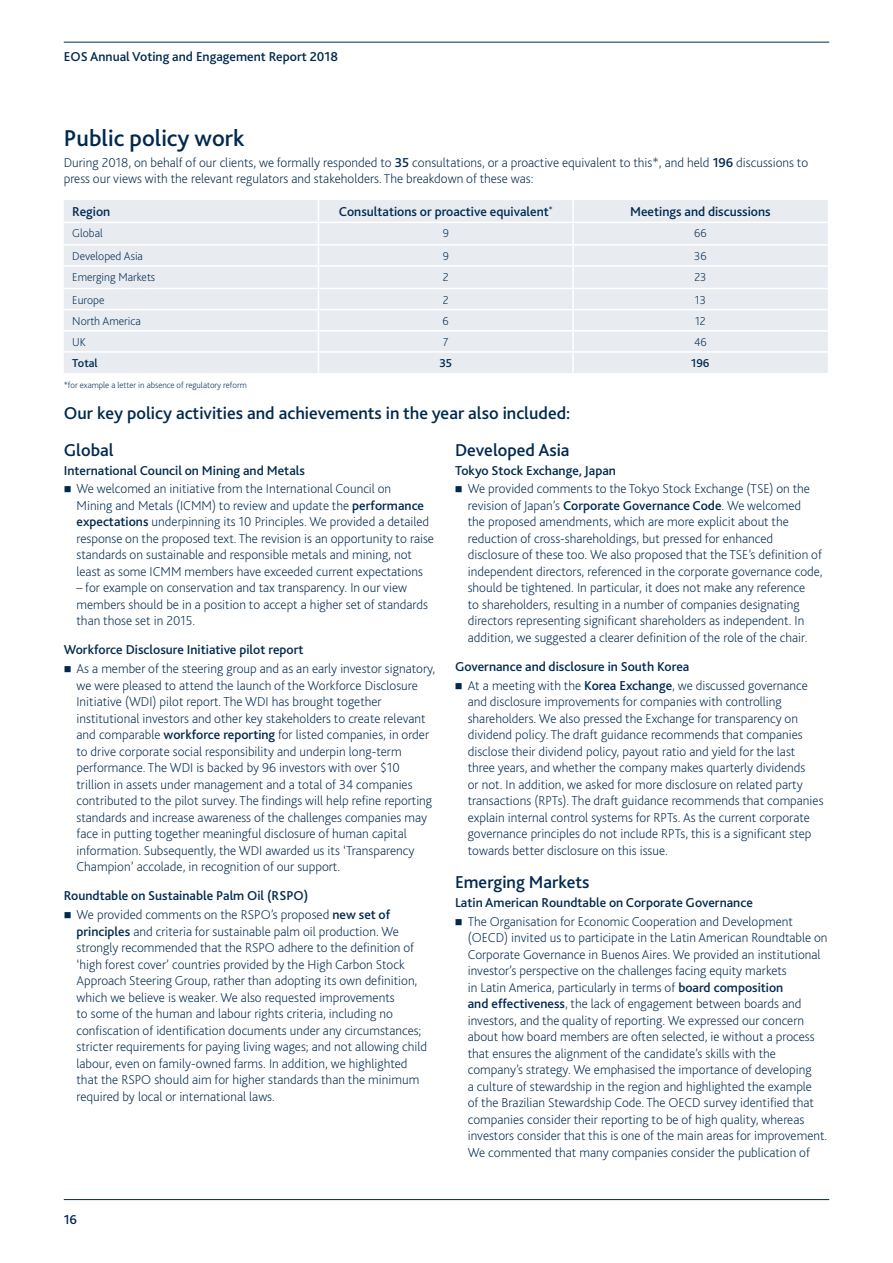
<style>
.page{position:relative;width:893px;height:1263px;background:#fff}
.page>*{position:absolute;margin:0;border:0;box-sizing:border-box;transform-origin:0 0}
.t1{font:500 24px "Bliss 2";color:#00294e}
.t2{font:500 18px "Bliss 2";color:#00294e}
.t3{font:200 13.5px/16.5px "Bliss 2";color:#00294e}
.t4{font:500 13.5px/18.6px "Bliss 2";color:#00294e}
.t5{font:200 12px "Bliss 2";color:#00294e}
.t6{font:500 12px "Bliss 2";color:#00294e}
.t7{font:200 9px "Bliss 2";color:#00294e}
.s1{font-weight:500}
.s2{font-weight:200}
</style>
<div class="page">
<hr style="left:64px;top:1199px;width:765px;height:1px;background:#00294e">
<hr style="left:64px;top:42px;width:765px;height:1px;background:#00294e">
<div style="left:64px;top:200px;width:764px;height:173px;background:#e8ecf1"></div>
<hr style="left:572px;top:200px;width:2px;height:22px;background:#fff">
<hr style="left:572px;top:223px;width:2px;height:21px;background:#fff">
<svg style="left:572px;top:246px;width:2px;height:19px"></svg>
<hr style="left:572px;top:267px;width:2px;height:21px;background:#fff">
<hr style="left:572px;top:289px;width:2px;height:20px;background:#fff">
<hr style="left:572px;top:310px;width:2px;height:20px;background:#fff">
<hr style="left:572px;top:331px;width:2px;height:20px;background:#fff">
<svg style="left:318px;top:200px;width:1px;height:173px"></svg>
<hr style="left:572px;top:353px;width:2px;height:20px;background:#fff">
<hr style="left:64px;top:222px;width:254px;height:1px;background:#fff">
<hr style="left:318px;top:222px;width:255px;height:1px;background:#fff">
<hr style="left:573px;top:222px;width:255px;height:1px;background:#fff">
<hr style="left:64px;top:244px;width:254px;height:2px;background:#fff">
<hr style="left:318px;top:244px;width:255px;height:2px;background:#fff">
<hr style="left:573px;top:244px;width:255px;height:2px;background:#fff">
<hr style="left:64px;top:265px;width:254px;height:2px;background:#fff">
<hr style="left:318px;top:265px;width:255px;height:2px;background:#fff">
<hr style="left:573px;top:265px;width:255px;height:2px;background:#fff">
<hr style="left:64px;top:288px;width:254px;height:1px;background:#fff">
<hr style="left:318px;top:288px;width:255px;height:1px;background:#fff">
<hr style="left:573px;top:288px;width:255px;height:1px;background:#fff">
<hr style="left:64px;top:309px;width:254px;height:1px;background:#fff">
<hr style="left:318px;top:309px;width:255px;height:1px;background:#fff">
<hr style="left:573px;top:309px;width:255px;height:1px;background:#fff">
<hr style="left:64px;top:330px;width:254px;height:1px;background:#fff">
<hr style="left:318px;top:330px;width:255px;height:1px;background:#fff">
<hr style="left:573px;top:330px;width:255px;height:1px;background:#fff">
<hr style="left:64px;top:351px;width:254px;height:2px;background:#fff">
<hr style="left:318px;top:351px;width:255px;height:2px;background:#fff">
<hr style="left:573px;top:351px;width:255px;height:2px;background:#fff">
<p class="t4" style="left:64px;top:47px;width:276px">EOS Annual Voting and Engagement Report 2018</p>
<h1 class="t1" style="left:64px;top:123px;width:182px">Public policy work</h1>
<p class="t3" style="left:64px;top:154px;width:746px">During 2018, on behalf of our clients, we formally responded to <span class="s1">35</span> consultations, or a proactive equivalent to this*, and held <span class="s1">196</span> discussions to press our views with the relevant regulators and stakeholders. The breakdown of these was:</p>
<p class="t4" style="left:72px;top:203px;width:40px">Region</p>
<p class="t4" style="left:339px;top:203px;width:215px">Consultations or proactive equivalent<sup>*</sup></p>
<p class="t4" style="left:630px;top:203px;width:142px">Meetings and discussions</p>
<p class="t5" style="left:72px;top:226px;width:32px">Global</p>
<p class="t5" style="left:443px;top:226px;width:8px">9</p>
<p class="t5" style="left:694px;top:226px;width:14px">66</p>
<p class="t5" style="left:72px;top:249px;width:72px">Developed Asia</p>
<p class="t5" style="left:443px;top:249px;width:8px">9</p>
<p class="t5" style="left:694px;top:249px;width:14px">36</p>
<p class="t5" style="left:72px;top:270px;width:85px">Emerging Markets</p>
<p class="t5" style="left:443px;top:270px;width:7px">2</p>
<p class="t5" style="left:694px;top:270px;width:14px">23</p>
<p class="t5" style="left:72px;top:292px;width:34px">Europe</p>
<p class="t5" style="left:443px;top:292px;width:7px">2</p>
<p class="t5" style="left:695px;top:292px;width:12px">13</p>
<p class="t5" style="left:72px;top:313px;width:70px">North America</p>
<p class="t5" style="left:443px;top:313px;width:8px">6</p>
<p class="t5" style="left:695px;top:313px;width:12px">12</p>
<p class="t5" style="left:72px;top:334px;width:15px">UK</p>
<p class="t5" style="left:443px;top:334px;width:7px">7</p>
<p class="t5" style="left:694px;top:334px;width:14px">46</p>
<p class="t6" style="left:72px;top:356px;width:27px">Total</p>
<p class="t6" style="left:439px;top:356px;width:14px">35</p>
<p class="t6" style="left:691px;top:356px;width:20px">196</p>
<p class="t7" style="left:64px;top:379px;width:185px">*for example a letter in absence of regulatory reform</p>
<h2 class="t2" style="left:64px;top:401px;width:508px">Our key policy activities and achievements in the year also included:</h2>
<h2 class="t2" style="left:64px;top:439px;width:51px">Global</h2>
<p class="t4" style="left:64px;top:461px;width:243px">International Council on Mining and Metals</p>
<p class="t3" style="left:77px;top:480px;width:359px">We welcomed an initiative from the International Council on<br>Mining and Metals (ICMM) to review and update the <span class="s1">performance expectations</span> underpinning its 10 Principles. We provided a detailed response on the proposed text. The revision is an opportunity to raise standards on sustainable and responsible metals and mining, not least as some ICMM members have exceeded current expectations</p>
<p class="t3" style="left:77px;top:579px;width:353px">– for example on conservation and tax transparency. In our view members should be in a position to accept a higher set of standards than those set in 2015.</p>
<p class="t4" style="left:64px;top:641px;width:241px">Workforce Disclosure Initiative pilot report</p>
<p class="t3" style="left:77px;top:660px;width:360px">As a member of the steering group and as an early investor signatory, we were pleased to attend the launch of the Workforce Disclosure Initiative (WDI) pilot report. The WDI has brought together institutional investors and other key stakeholders to create relevant and comparable <span class="s1">workforce reporting</span> for listed companies, in order to drive corporate social responsibility and underpin long-term performance. The WDI is backed by 96 investors with over $10 trillion in assets under management and a total of 34 companies contributed to the pilot survey. The findings will help refine reporting standards and increase awareness of the challenges companies may face in putting together meaningful disclosure of human capital information. Subsequently, the WDI awarded us its ‘Transparency Champion’ accolade, in recognition of our support.</p>
<p class="t4" style="left:77px;top:886px;width:315px;text-indent:-13px">Roundtable on Sustainable Palm Oil (RSPO)<br><span class="s2">We provided comments on the RSPO’s proposed</span> new set of</p>
<p class="t3" style="left:77px;top:923px;width:352px"><span class="s1">principles</span> and criteria for sustainable palm oil production. We strongly recommended that the RSPO adhere to the definition of ‘high forest cover’ countries provided by the High Carbon Stock Approach Steering Group, rather than adopting its own definition, which we believe is weaker. We also requested improvements<br>to some of the human and labour rights criteria, including no confiscation of identification documents under any circumstances; stricter requirements for paying living wages; and not allowing child labour, even on family-owned farms. In addition, we highlighted that the RSPO should aim for higher standards than the minimum required by local or international laws.</p>
<h2 class="t2" style="left:455px;top:439px;width:116px">Developed Asia</h2>
<p class="t4" style="left:455px;top:461px;width:162px">Tokyo Stock Exchange, Japan</p>
<p class="t3" style="left:468px;top:480px;width:356px">We provided comments to the Tokyo Stock Exchange (TSE) on the revision of Japan’s <span class="s1">Corporate Governance Code</span>. We welcomed<br>the proposed amendments, which are more explicit about the reduction of cross-shareholdings, but pressed for enhanced disclosure of these too. We also proposed that the TSE’s definition of independent directors, referenced in the corporate governance code, should be tightened. In particular, it does not make any reference<br>to shareholders, resulting in a number of companies designating directors representing significant shareholders as independent. In addition, we suggested a clearer definition of the role of the chair.</p>
<p class="t4" style="left:468px;top:657px;width:342px;text-indent:-13px">Governance and disclosure in South Korea<br><span class="s2">At a meeting with the</span> Korea Exchange<span class="s2">, we discussed governance</span></p>
<p class="t3" style="left:468px;top:693px;width:357px">and disclosure improvements for companies with controlling shareholders. We also pressed the Exchange for transparency on dividend policy. The draft guidance recommends that companies disclose their dividend policy, payout ratio and yield for the last three years, and whether the company makes quarterly dividends<br>or not. In addition, we asked for more disclosure on related party transactions (RPTs). The draft guidance recommends that companies explain internal control systems for RPTs. As the current corporate governance principles do not include RPTs, this is a significant step towards better disclosure on this issue.</p>
<h2 class="t2" style="left:455px;top:871px;width:136px">Emerging Markets</h2>
<p class="t4" style="left:455px;top:893px;width:299px">Latin American Roundtable on Corporate Governance</p>
<p class="t3" style="left:468px;top:913px;width:361px">The Organisation for Economic Cooperation and Development (OECD) invited us to participate in the Latin American Roundtable on Corporate Governance in Buenos Aires. We provided an institutional investor’s perspective on the challenges facing equity markets<br>in Latin America, particularly in terms of <span class="s1">board composition<br>and effectiveness</span>, the lack of engagement between boards and investors, and the quality of reporting. We expressed our concern about how board members are often selected, ie without a process that ensures the alignment of the candidate’s skills with the company’s strategy. We emphasised the importance of developing<br>a culture of stewardship in the region and highlighted the example<br>of the Brazilian Stewardship Code. The OECD survey identified that companies consider their reporting to be of high quality, whereas investors consider that this is one of the main areas for improvement.<br>We commented that many companies consider the publication of</p>
<p class="t4" style="left:64px;top:1210px;width:15px">16</p>
</div>
